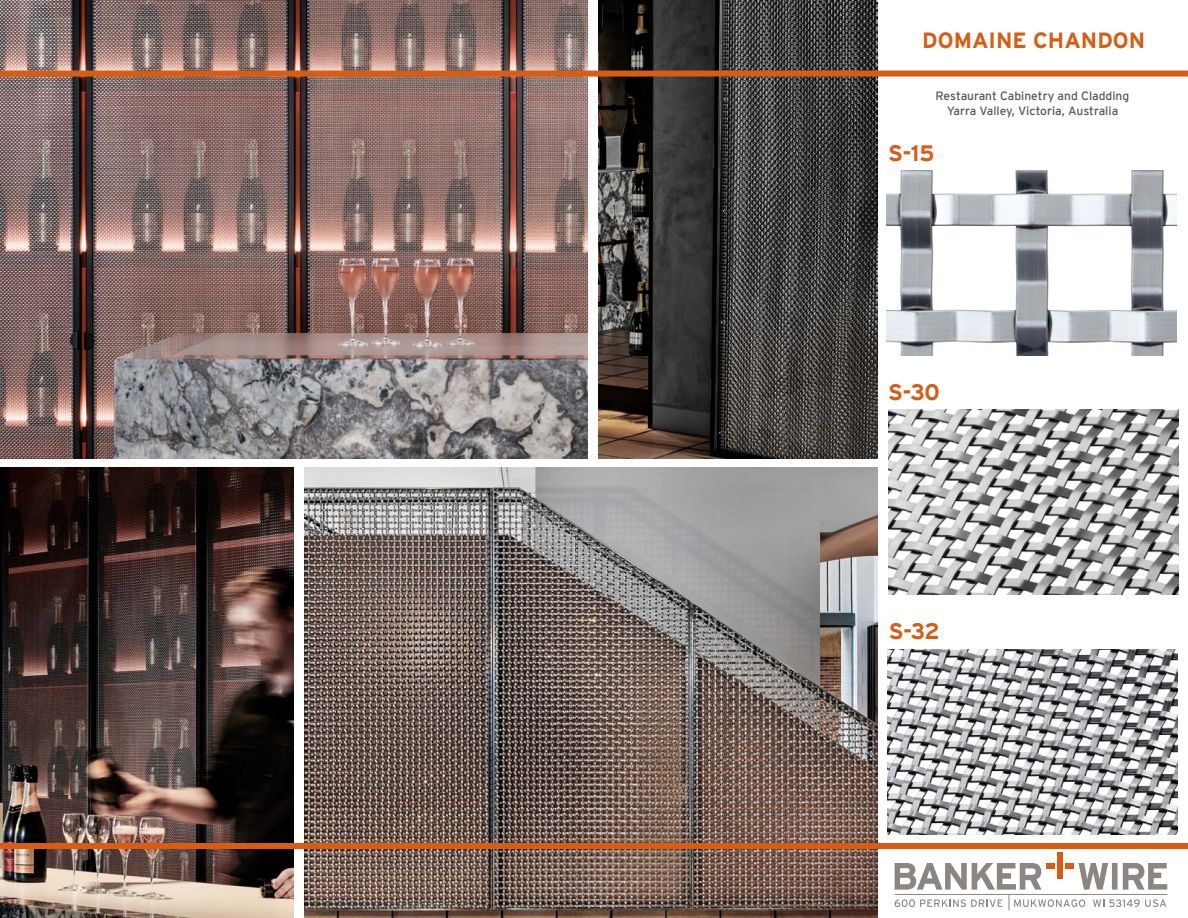
<style>
.page{position:relative;width:1188px;height:918px;background:#fff}
.page>*{position:absolute;margin:0;border:0;box-sizing:border-box;transform-origin:0 0}
.t1{font:700 22.35px "Interstate";color:#d75d14}
.t2{font:700 22.05px "Interstate";color:#d75d14}
.t3{font:12px "Interstate";color:#57585a}
</style>
<div class="page">
<img style="left:0;top:0;width:588px;height:459px">
<img style="left:305px;top:468px;width:573px;height:450px">
<img style="left:598px;top:0;width:280px;height:459px">
<img style="left:0;top:468px;width:294px;height:450px">
<div style="left:0;top:71px;width:1188px;height:6px;background:#d75d14"></div>
<div style="left:0;top:843px;width:1188px;height:6px;background:#d75d14"></div>
<img style="left:887px;top:171px;width:290px;height:184px">
<img style="left:887px;top:649px;width:290px;height:185px">
<img style="left:889px;top:410px;width:290px;height:185px">
<svg style="left:895px;top:863px;width:272px;height:47px"></svg>
<div style="left:1057px;top:853px;width:6px;height:26px;background:#d75d14"></div>
<div style="left:1046px;top:863px;width:8px;height:6px;background:#d75d14"></div>
<div style="left:1065px;top:863px;width:8px;height:6px;background:#d75d14"></div>
<p class="t2" style="left:922px;top:28px;width:224px">DOMAINE CHANDON</p>
<p class="t3" style="left:936px;top:89px;width:195px">Restaurant Cabinetry and Cladding</p>
<p class="t3" style="left:947px;top:104px;width:173px">Yarra Valley, Victoria, Australia</p>
<p class="t1" style="left:888px;top:141px;width:48px">S-15</p>
<p class="t1" style="left:888px;top:379px;width:53px">S-30</p>
<p class="t1" style="left:889px;top:619px;width:52px">S-32</p>
</div>
